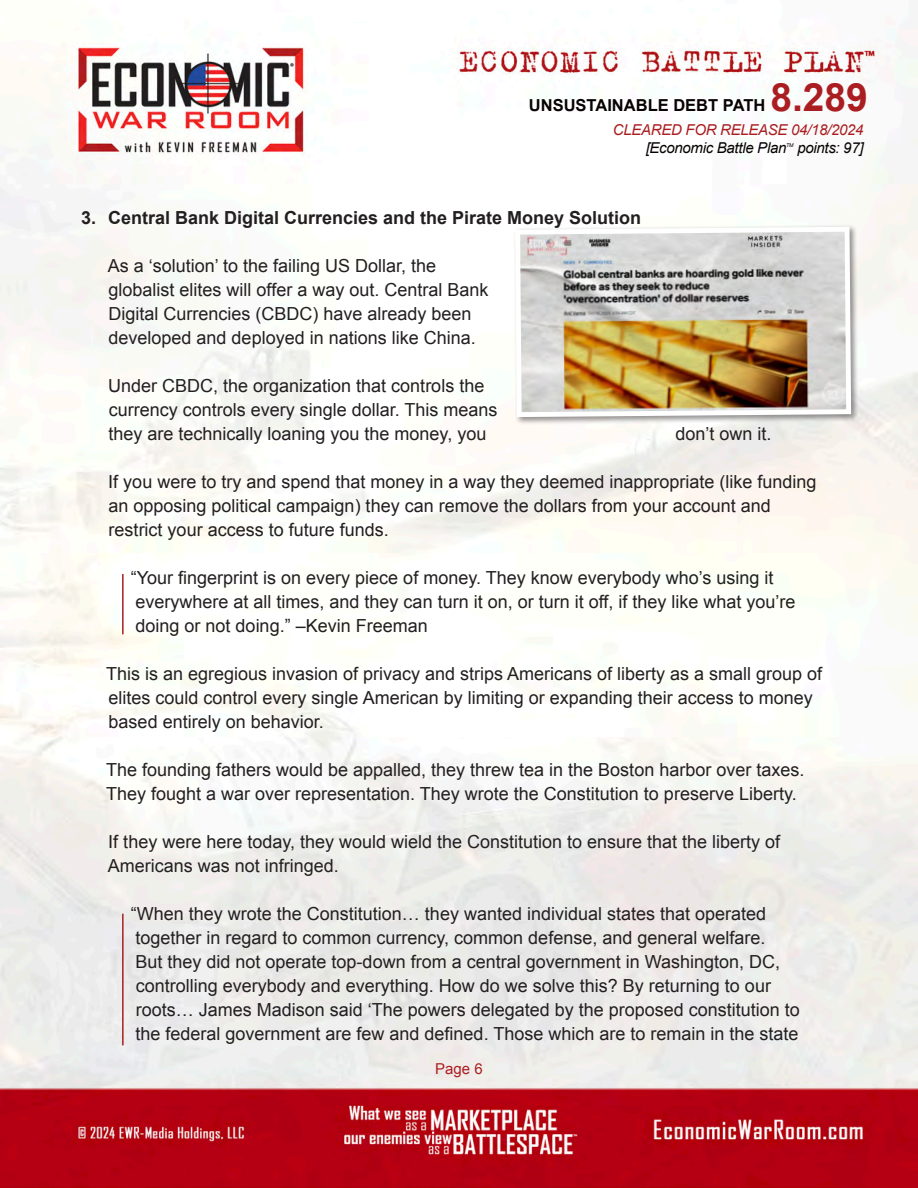
<style>
.page{position:relative;width:918px;height:1188px;background:#fff}
.page>*{position:absolute;margin:0;border:0;box-sizing:border-box;transform-origin:0 0}
.t1{font:700 39px "Arial";color:#aa1e21}
.t2{font:18px/24px "Arial";color:#231f20}
.Main_Number_Section{font:700 18px "Arial";color:#231f20}
.t3{font:700 16.5px "Arial";color:#080302}
.t4{font:italic 15px "Arial";letter-spacing:-.02em;color:#080302}
.t5{font:italic 15px "Arial";letter-spacing:-.02em;color:#aa1e21}
.t6{font:15px "Arial";color:#aa1e21}
.t7{font:italic 5.25px "Arial";color:#080302}
</style>
<div class="page">
<img style="left:0;top:5px;width:918px;height:1183px">
<hr style="left:122px;top:914px;width:2px;height:131px;background:#aa1e21">
<hr style="left:122px;top:574px;width:2px;height:60px;background:#aa1e21">
<div style="left:513px;top:225px;width:346px;height:200px;background:#231f20;opacity:.48"></div>
<img style="left:513px;top:224px;width:341px;height:196px">
<h1 class="t1" style="left:770px;top:72px;width:99px">8.289</h1>
<p class="t5" style="left:613px;top:120px;width:252px">CLEARED FOR RELEASE 04/18/2024</p>
<p class="t4" style="left:646px;top:138px;width:142px">[Economic Battle Plan</p>
<p class="t7" style="left:786px;top:141px;width:9px">TM</p>
<p class="t4" style="left:797px;top:138px;width:68px">points: 97]</p>
<p class="t3" style="left:529px;top:94px;width:238px">UNSUSTAINABLE DEBT PATH</p>
<p class="Main_Number_Section" style="left:81px;top:206px;width:562px">3. Central Bank Digital Currencies and the Pirate Money Solution</p>
<p class="t2" style="left:108px;top:254px;width:382px">As a ‘solution’ to the failing US Dollar, the globalist elites will offer a way out. Central Bank Digital Currencies (CBDC) have already been developed and deployed in nations like China.</p>
<p class="t2" style="left:108px;top:374px;width:391px">Under CBDC, the organization that controls the currency controls every single dollar. This means they are technically loaning you the money, you</p>
<p class="t2" style="left:676px;top:422px;width:98px">don’t own it.</p>
<p class="t2" style="left:108px;top:470px;width:710px">If you were to try and spend that money in a way they deemed inappropriate (like funding an opposing political campaign) they can remove the dollars from your account and restrict your access to future funds.</p>
<p class="t2" style="left:131px;top:566px;width:666px">“Your fingerprint is on every piece of money. They know everybody who’s using it everywhere at all times, and they can turn it on, or turn it off, if they like what you’re doing or not doing.” –Kevin Freeman</p>
<p class="t2" style="left:106px;top:662px;width:718px">This is an egregious invasion of privacy and strips Americans of liberty as a small group of elites could control every single American by limiting or expanding their access to money based entirely on behavior.</p>
<p class="t2" style="left:106px;top:758px;width:700px">The founding fathers would be appalled, they threw tea in the Boston harbor over taxes.<br>They fought a war over representation. They wrote the Constitution to preserve Liberty.</p>
<p class="t2" style="left:108px;top:830px;width:674px">If they were here today, they would wield the Constitution to ensure that the liberty of<br>Americans was not infringed.</p>
<p class="t2" style="left:131px;top:902px;width:671px">“When they wrote the Constitution… they wanted individual states that operated together in regard to common currency, common defense, and general welfare.<br>But they did not operate top-down from a central government in Washington, DC, controlling everybody and everything. How do we solve this? By returning to our roots… James Madison said ‘The powers delegated by the proposed constitution to the federal government are few and defined. Those which are to remain in the state</p>
<p class="t6" style="left:435px;top:1059px;width:49px">Page 6</p>
</div>
